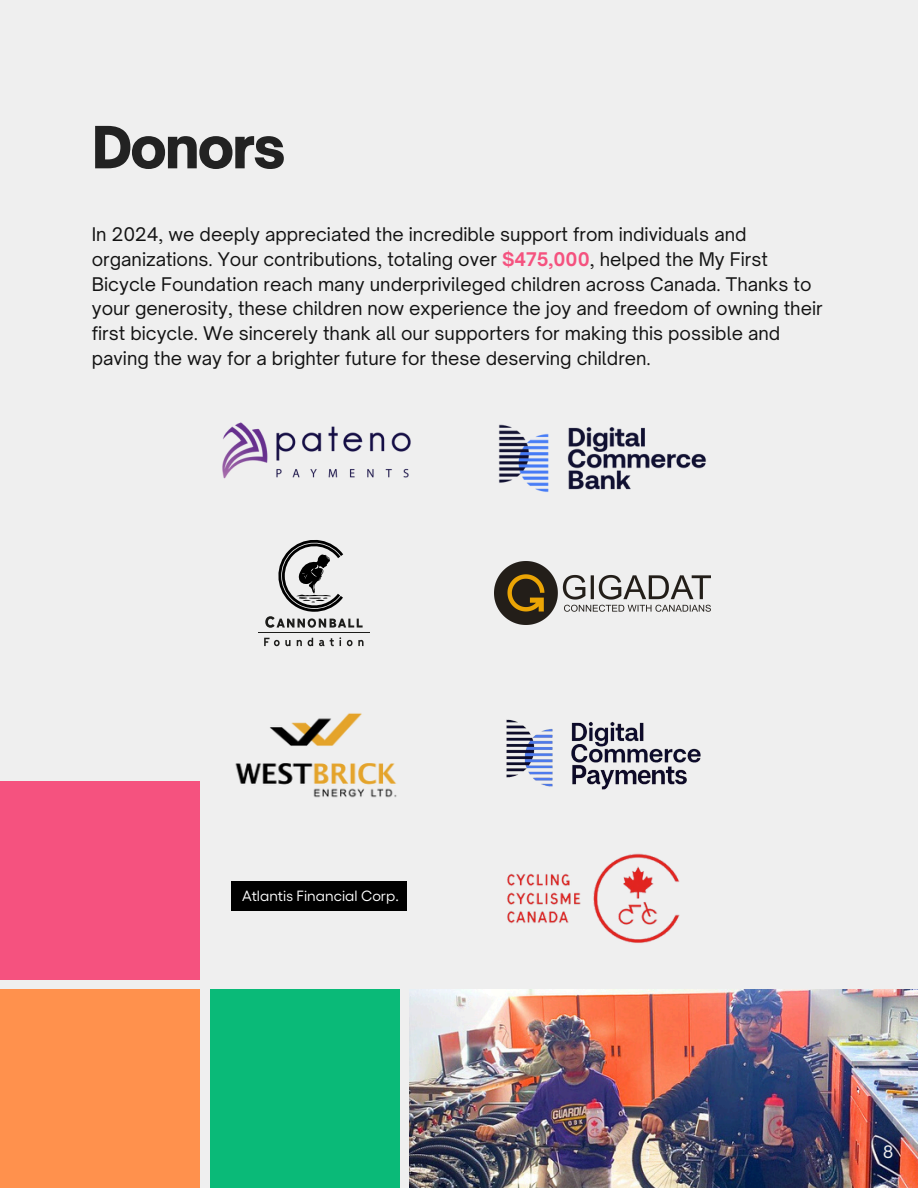
<style>
.page{position:relative;width:918px;height:1188px;background:#efefef}
.page>*{position:absolute;margin:0;border:0;box-sizing:border-box;transform-origin:0 0}
.t1{font:900 55.65px "Open Sauce One";letter-spacing:-.035em;color:#222}
.t2{font:18px/24.8px "Open Sauce One";color:#131313}
.t3{font:16.5px "Open Sauce One";color:#efefef}
.t4{font:14.85px "Gellix TRIAL";color:#fff}
.s1{font-weight:700;color:#f5527f}
</style>
<div class="page">
<img style="left:222px;top:422px;width:189px;height:57px">
<img style="left:506px;top:719px;width:195px;height:71px">
<img style="left:499px;top:424px;width:207px;height:68px">
<img style="left:495px;top:562px;width:216px;height:63px">
<img style="left:235px;top:713px;width:162px;height:85px">
<div style="left:205px;top:984px;width:200px;height:204px;background:#0aba78"></div>
<div style="left:0;top:984px;width:200px;height:204px;background:#ff914d"></div>
<div style="left:0;top:781px;width:200px;height:203px;background:#f5527f"></div>
<div style="left:0;top:980px;width:423px;height:9px;background:#efefef"></div>
<div style="left:201px;top:781px;width:9px;height:407px;background:#efefef"></div>
<div style="left:400px;top:903px;width:9px;height:285px;background:#efefef"></div>
<img style="left:410px;top:990px;width:508px;height:198px">
<svg style="left:264px;top:638px;width:27px;height:8px"></svg>
<svg style="left:297px;top:640px;width:5px;height:6px"></svg>
<svg style="left:308px;top:638px;width:5px;height:8px"></svg>
<svg style="left:319px;top:637px;width:22px;height:9px"></svg>
<svg style="left:347px;top:640px;width:17px;height:6px"></svg>
<hr style="left:258px;top:633px;width:112px;height:1px;background:#1d1d1b">
<svg style="left:265px;top:540px;width:98px;height:88px"></svg>
<img style="left:507px;top:853px;width:173px;height:90px">
<div style="left:231px;top:881px;width:176px;height:30px;background:#000"></div>
<h2 class="t1" style="left:92px;top:113px;width:195px">Donors</h2>
<h1 class="t2" style="left:92px;top:222px;width:732px">In 2024, we deeply appreciated the incredible support from individuals and organizations. Your contributions, totaling over <span class="s1">$475,000</span>, helped the My First Bicycle Foundation reach many underprivileged children across Canada. Thanks to your generosity, these children now experience the joy and freedom of owning their first bicycle. We sincerely thank all our supporters for making this possible and paving the way for a brighter future for these deserving children.</h1>
<p class="t4" style="left:242px;top:886px;width:158px">Atlantis Financial Corp.</p>
<p class="t3" style="left:883px;top:1141px;width:12px">8</p>
</div>
